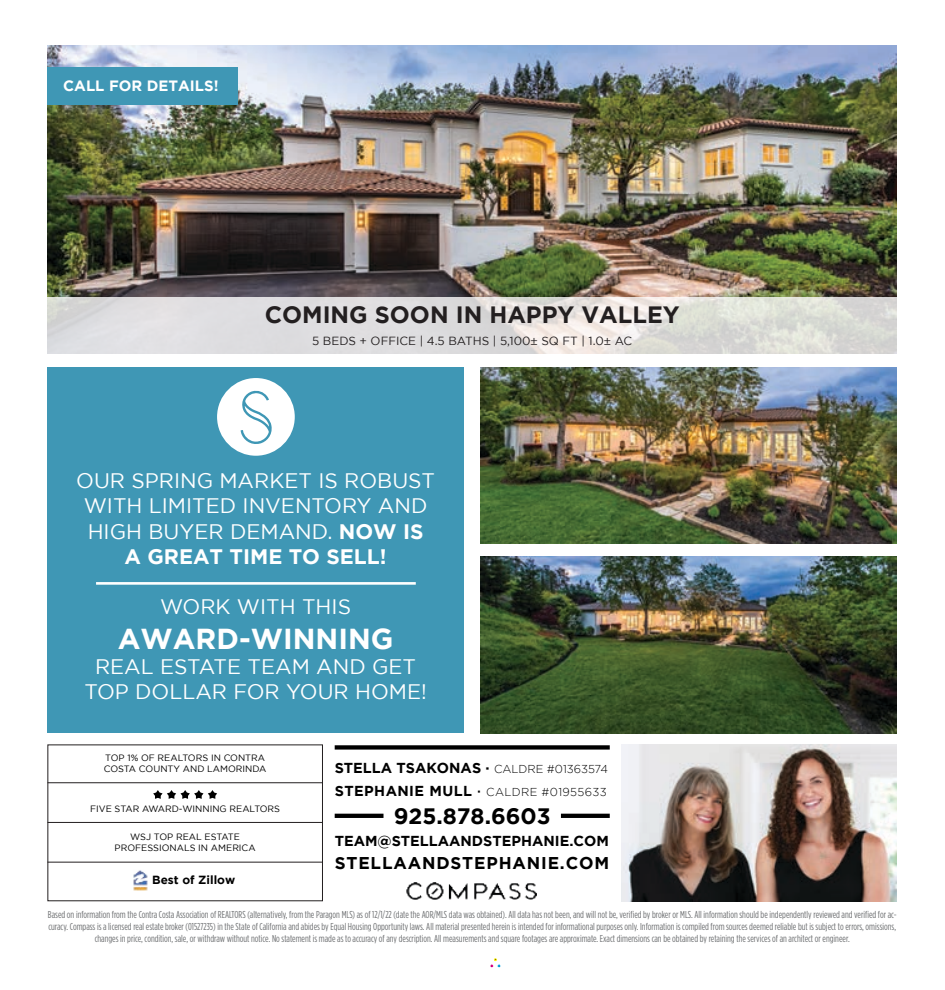
<style>
.page{position:relative;width:945px;height:990px;background:#fff}
.page>*{position:absolute;margin:0;border:0;box-sizing:border-box;transform-origin:0 0}
.t1{font:700 28.88px "Gotham";color:#fff}
.t2{font:700 23.62px "Gotham";color:#231f20}
.t3{font:700 22.25px "Gotham";color:#000}
.t4{font:21px/25.1px "Gotham";color:#fff;text-align:center}
.t5{font:700 17px "Gotham";letter-spacing:.05em;color:#000}
.t6{font:700 14.88px "Gotham";color:#fff}
.t7{font:700 14.38px "Gotham";color:#000}
.t8{font:11.75px "Gotham";color:#231f20}
.t9{font:700 11.75px "Gotham";color:#000}
.t10{font:300 11.5px "Gotham";letter-spacing:.03em;color:#000}
.t11{font:10px/12px "Gotham Condensed";color:#6d6f71;text-align:center}
.t12{font:9.12px/11px "Gotham";color:#000}
.s1{font-family:"Minion";font-weight:900}
.s2{font-weight:700}
.s3{font-weight:300;font-size:11.5px}
.s4{font-weight:700;font-size:14.38px}
.s5{font-weight:500;font-size:14.38px}
</style>
<div class="page">
<div style="left:490px;top:958px;width:11px;height:10px;border:1px solid #fff"></div>
<img style="left:480px;top:368px;width:417px;height:176px">
<img style="left:480px;top:557px;width:417px;height:176px">
<img style="left:621px;top:745px;width:276px;height:156px">
<img style="left:47px;top:45px;width:849px;height:252px">
<svg style="left:47px;top:297px;width:850px;height:57px;background:#dfdedd"></svg>
<hr style="left:47px;top:782px;width:276px;height:1px;background:#231f20">
<hr style="left:47px;top:822px;width:276px;height:1px;background:#231f20">
<hr style="left:47px;top:862px;width:276px;height:1px;background:#231f20">
<div style="left:47px;top:368px;width:417px;height:365px;background:#3f97b5"></div>
<hr style="left:96px;top:582px;width:320px;height:3px;background:#fff">
<svg style="left:153px;top:790px;width:64px;height:9px"></svg>
<img style="left:134px;top:870px;width:13px;height:20px">
<svg style="left:217px;top:378px;width:78px;height:78px"></svg>
<div style="left:47px;top:67px;width:191px;height:37px;background:#3f97b5"></div>
<img style="left:407px;top:882px;width:129px;height:18px">
<hr style="left:335px;top:814px;width:49px;height:4px;background:#000">
<hr style="left:561px;top:814px;width:49px;height:4px;background:#000">
<div style="left:335px;top:745px;width:275px;height:5px;background:#000"></div>
<h3 class="t6" style="left:63px;top:77px;width:157px">CALL FOR DETAILS!</h3>
<h2 class="t2" style="left:265px;top:301px;width:417px">COMING SOON IN HAPPY VALLEY</h2>
<p class="t8" style="left:312px;top:334px;width:322px">5 BEDS + OFFICE | 4.5 BATHS | 5,100<span class="s1">±</span> SQ FT | 1.0<span class="s1">±</span> AC</p>
<h3 class="t4" style="left:76px;top:468px;width:360px">OUR SPRING MARKET IS ROBUST<br>WITH LIMITED INVENTORY AND<br>HIGH BUYER DEMAND. <span class="s2">NOW IS<br>A GREAT TIME TO SELL!</span></h3>
<h3 class="t4" style="left:160px;top:594px;width:193px">WORK WITH THIS</h3>
<h1 class="t1" style="left:118px;top:622px;width:277px">AWARD-WINNING</h1>
<h3 class="t4" style="left:84px;top:654px;width:344px">REAL ESTATE TEAM AND GET<br>TOP DOLLAR FOR YOUR HOME!</h3>
<p class="t12" style="left:104px;top:752px;width:164px">TOP 1% OF REALTORS IN CONTRA<br>COSTA COUNTY AND LAMORINDA</p>
<p class="t12" style="left:90px;top:803px;width:192px">FIVE STAR AWARD-WINNING REALTORS</p>
<p class="t12" style="left:115px;top:831px;width:143px;text-align:center">WSJ TOP REAL ESTATE<br>PROFESSIONALS IN AMERICA</p>
<p class="t9" style="left:152px;top:873px;width:85px">Best of Zillow</p>
<h3 class="t7" style="left:335px;top:759px;width:275px">STELLA TSAKONAS · <span class="s3">CALDRE #01363574</span></h3>
<p class="t10" style="left:335px;top:785px;width:273px"><span class="s4">STEPHANIE MULL</span> <span class="s5">·</span> CALDRE #01955633</p>
<h3 class="t3" style="left:394px;top:803px;width:158px">925.878.6603</h3>
<h3 class="t7" style="left:335px;top:832px;width:276px">TEAM@STELLAANDSTEPHANIE.COM</h3>
<h3 class="t5" style="left:335px;top:853px;width:276px">STELLAANDSTEPHANIE.COM</h3>
<p class="t11" style="left:48px;top:908px;width:850px">Based on information from the Contra Costa Association of REALTORS (alternatively, from the Paragon MLS) as of 12/1/22 (date the AOR/MLS data was obtained). All data has not been, and will not be, verified by broker or MLS. All information should be independently reviewed and verified for ac&shy;curacy. Compass is a licensed real estate broker (01527235) in the State of California and abides by Equal Housing Opportunity laws. All material presented herein is intended for informational purposes only. Information is compiled from sources deemed reliable but is subject to errors, omissions, changes in price, condition, sale, or withdraw without notice. No statement is made as to accuracy of any description. All measurements and square footages are approximate. Exact dimensions can be obtained by retaining the services of an architect or engineer.</p>
</div>
